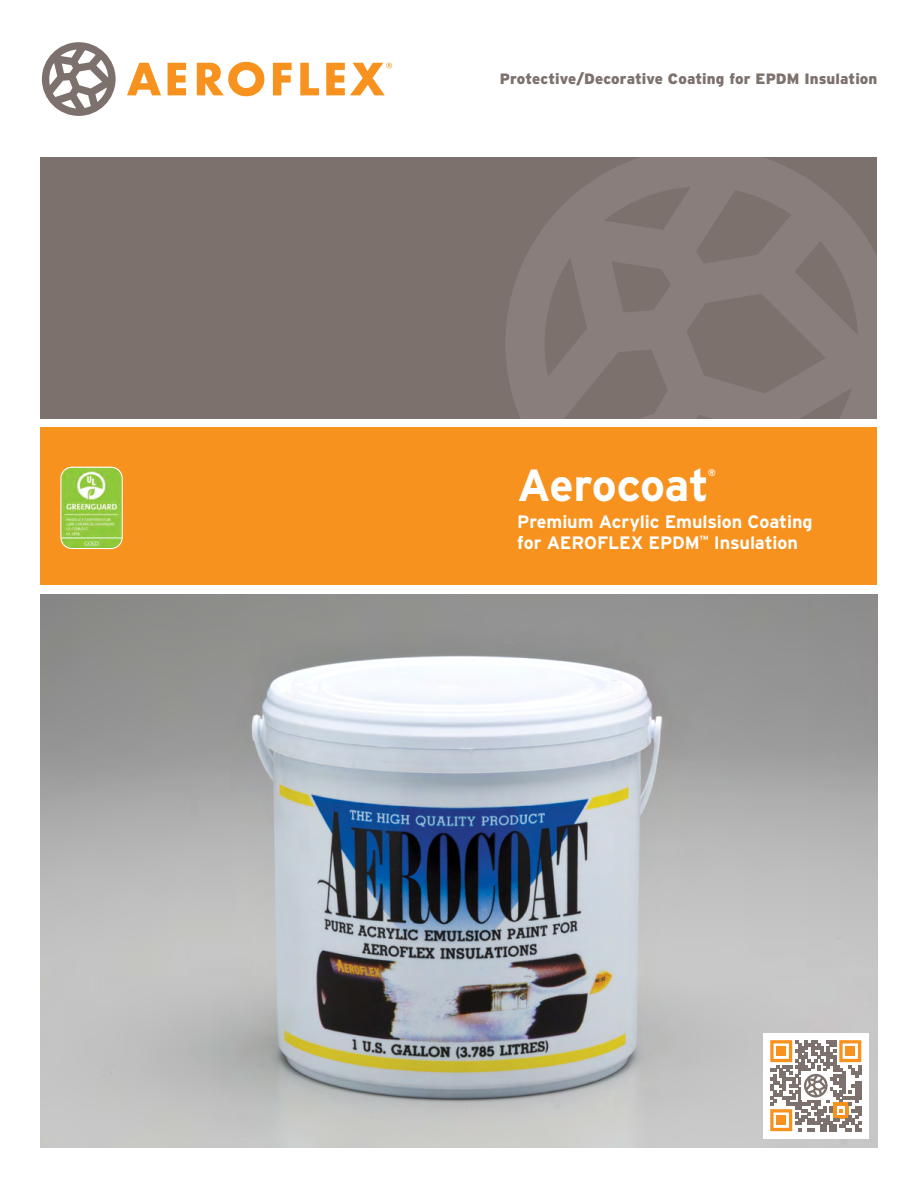
<style>
.page{position:relative;width:918px;height:1188px;background:#fff}
.page>*{position:absolute;margin:0;border:0;box-sizing:border-box;transform-origin:0 0}
.t1{font:700 45px "Interstate";letter-spacing:-.01em;color:#fff}
.t2{font:700 18px/21px "Interstate";letter-spacing:-.005em;color:#fff}
.t3{font:900 15px "Interstate";letter-spacing:.005em;color:#7d716d}
.t4{font:700 9.6px "Interstate";color:#fff}
</style>
<div class="page">
<svg style="left:127px;top:63px;width:34px;height:32px"></svg>
<svg style="left:168px;top:63px;width:18px;height:32px"></svg>
<svg style="left:197px;top:62px;width:67px;height:34px"></svg>
<svg style="left:273px;top:63px;width:19px;height:32px"></svg>
<svg style="left:300px;top:63px;width:19px;height:32px"></svg>
<svg style="left:42px;top:42px;width:74px;height:74px"></svg>
<svg style="left:326px;top:63px;width:66px;height:32px"></svg>
<div style="left:40px;top:157px;width:838px;height:261px;background:#7d716d"></div>
<svg style="left:505px;top:157px;width:373px;height:262px;fill:#897e7b"></svg>
<div style="left:40px;top:427px;width:838px;height:157px;background:#f7921e"></div>
<img style="left:40px;top:594px;width:838px;height:554px">
<div style="left:763px;top:1033px;width:106px;height:105px;background:#fff"></div>
<svg style="left:770px;top:1040px;width:91px;height:91px"></svg>
<img style="left:61px;top:467px;width:61px;height:82px">
<div style="left:60px;top:467px;width:63px;height:82px;border:1px solid #fff;border-radius:11px"></div>
<p class="t3" style="left:500px;top:71px;width:379px">Protective/Decorative Coating for EPDM Insulation</p>
<p class="t1" style="left:517px;top:460px;width:193px">Aerocoat</p>
<p class="t4" style="left:708px;top:467px;width:10px">®</p>
<p class="t2" style="left:517px;top:511px;width:297px">Premium Acrylic Emulsion Coating for AEROFLEX EPDM<sup>™</sup> Insulation</p>
</div>
